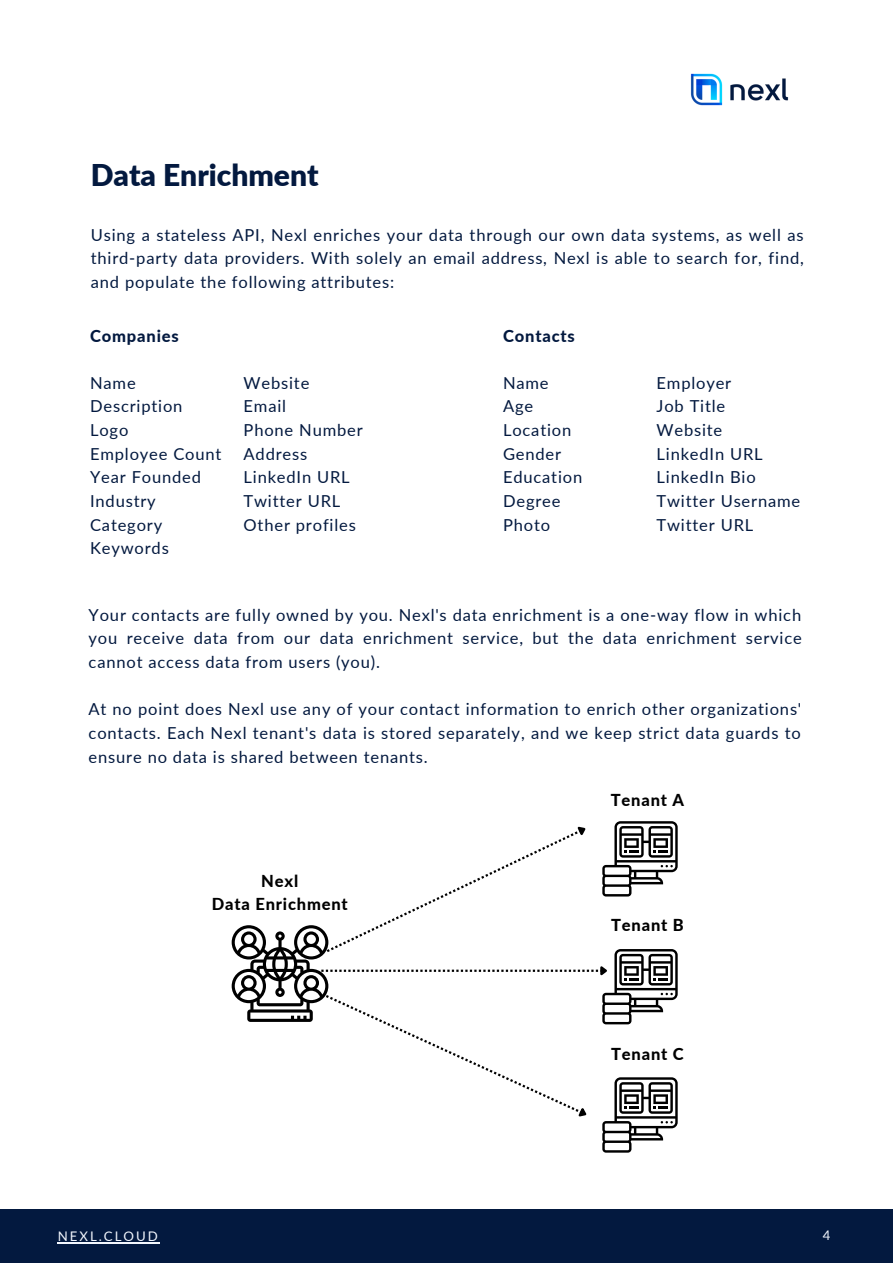
<style>
.page{position:relative;width:893px;height:1264px;background:#fff}
.page>*{position:absolute;margin:0;border:0;box-sizing:border-box;transform-origin:0 0}
.t1{font:900 30px "Lato";color:#03193f}
.t2{font:16.5px/23.5px "Lato";letter-spacing:.05em;color:#03193f}
.t3{font:800 16.5px/23.5px "Lato";letter-spacing:.05em;color:#000;text-align:center}
.t4{font:800 16.5px "Lato";letter-spacing:.05em;color:#03193f}
.t5{font:13.2px "Lato";letter-spacing:.15em;color:#f3f7fe}
</style>
<div class="page">
<div style="left:0;top:1209px;width:892px;height:53px;background:#03193f"></div>
<img style="left:690px;top:73px;width:99px;height:33px">
<hr style="left:58px;top:1242px;width:102px;height:1px;background:#f3f7fe">
<svg style="left:232px;top:821px;width:445px;height:331px"></svg>
<h1 class="t1" style="left:91px;top:156px;width:229px">Data Enrichment</h1>
<p class="t2" style="left:91px;top:222px;width:714px;text-align:justify">Using a stateless API, Nexl enriches your data through our own data systems, as well as third-party data providers. With solely an email address, Nexl is able to search for, find, and populate the following attributes:</p>
<p class="t4" style="left:90px;top:325px;width:90px">Companies</p>
<p class="t2" style="left:90px;top:370px;width:133px">Name<br>Description<br>Logo<br>Employee Count<br>Year Founded<br>Industry<br>Category<br>Keywords</p>
<p class="t2" style="left:243px;top:370px;width:121px">Website<br>Email<br>Phone Number<br>Address<br>LinkedIn URL<br>Twitter URL<br>Other profiles</p>
<p class="t4" style="left:503px;top:325px;width:73px">Contacts</p>
<p class="t2" style="left:503px;top:370px;width:81px">Name<br>Age<br>Location<br>Gender<br>Education<br>Degree<br>Photo</p>
<p class="t2" style="left:656px;top:370px;width:145px">Employer<br>Job Title<br>Website<br>LinkedIn URL<br>LinkedIn Bio<br>Twitter Username<br>Twitter URL</p>
<p class="t2" style="left:89px;top:602px;width:714px;text-align:justify">Your contacts are fully owned by you. Nexl's data enrichment is a one-way flow in which you receive data from our data enrichment service, but the data enrichment service cannot access data from users (you).</p>
<p class="t2" style="left:89px;top:697px;width:714px;text-align:justify">At no point does Nexl use any of your contact information to enrich other organizations' contacts. Each Nexl tenant's data is stored separately, and we keep strict data guards to ensure no data is shared between tenants.</p>
<p class="t3" style="left:212px;top:868px;width:137px">Nexl<br>Data Enrichment</p>
<p class="t3" style="left:610px;top:787px;width:75px">Tenant A</p>
<p class="t3" style="left:611px;top:913px;width:74px">Tenant B</p>
<p class="t3" style="left:611px;top:1041px;width:74px">Tenant C</p>
<p class="t5" style="left:58px;top:1228px;width:102px">NEXL.CLOUD</p>
<p class="t5" style="left:822px;top:1226px;width:9px">4</p>
</div>
